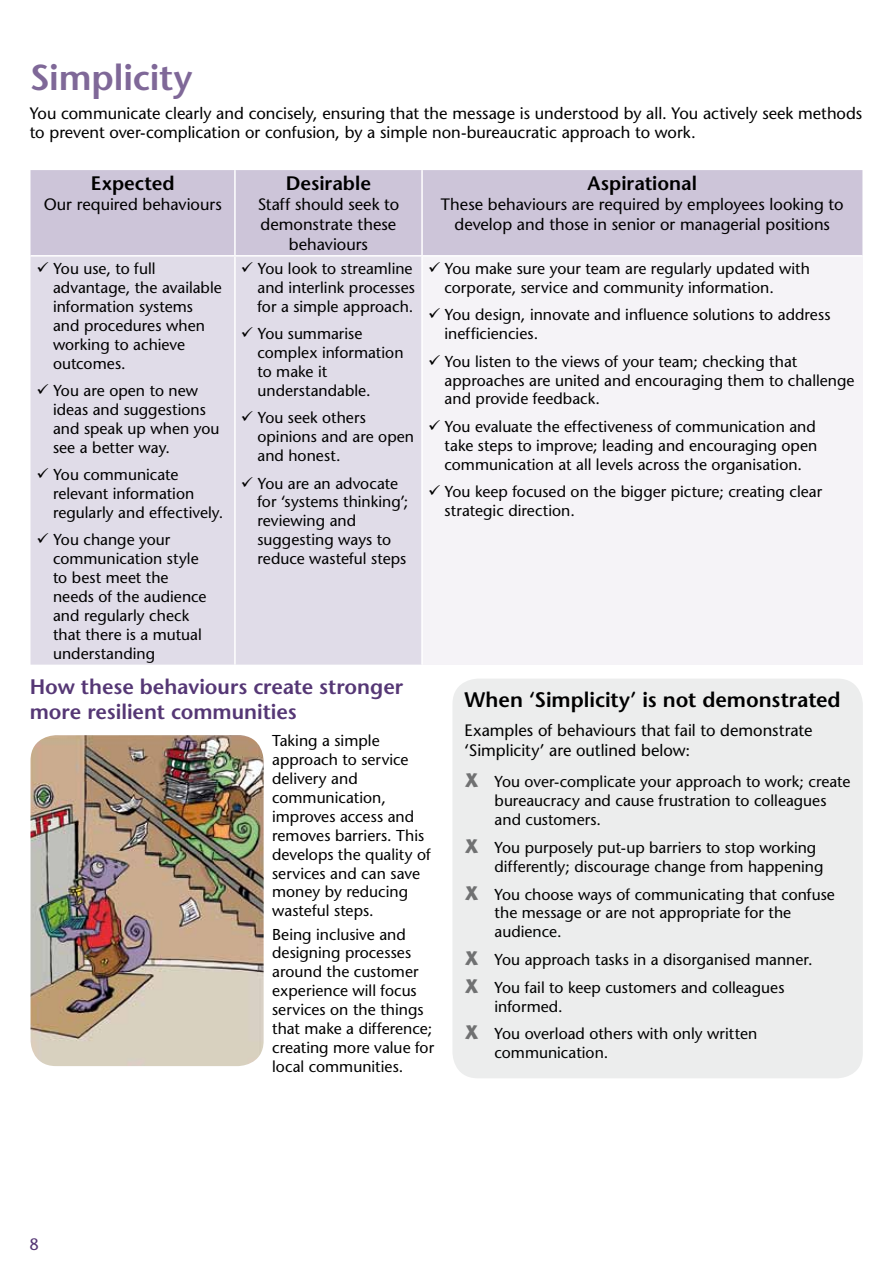
<style>
.page{position:relative;width:893px;height:1263px;background:#fff}
.page>*{position:absolute;margin:0;border:0;box-sizing:border-box;transform-origin:0 0}
.t1{font:600 36px "Stone Sans Std";letter-spacing:-.005em;color:#7f6898}
.t2{font:600 21px/25.2px "Stone Sans Std";letter-spacing:-.005em;color:#553775}
.t3{font:600 21px "Stone Sans Std";color:#000}
.t4{font:600 19.5px "Stone Sans Std";color:#000}
.t5{font:500 16.5px/19.8px "Stone Sans Std";color:#000;text-align:center}
.t6{font:500 16.5px "Stone Sans Std";color:#553775}
.t7{font:500 15.75px/18.9px "Stone Sans Std";color:#000}
.s1{font-weight:700;font-size:19.5px;color:#707172}
</style>
<div class="page">
<div style="left:452px;top:679px;width:411px;height:399px;background:#eceded;border-radius:26px"></div>
<div style="left:31px;top:170px;width:831px;height:85px;background:#cdc5d9"></div>
<div style="left:31px;top:257px;width:390px;height:408px;background:#e0dce8"></div>
<div style="left:422px;top:256px;width:440px;height:409px;background:#f5f3f7"></div>
<hr style="left:234px;top:170px;width:2px;height:85px;background:#fff">
<hr style="left:421px;top:170px;width:2px;height:85px;background:#fff">
<hr style="left:234px;top:257px;width:2px;height:408px;background:#fff">
<hr style="left:422px;top:255px;width:440px;height:2px;background:#fff">
<hr style="left:421px;top:257px;width:2px;height:408px;background:#fff">
<img style="left:31px;top:735px;width:233px;height:331px">
<h1 class="t1" style="left:30px;top:56px;width:164px">Simplicity</h1>
<p class="t5" style="left:30px;top:103px;width:834px;text-align:left">You communicate clearly and concisely, ensuring that the message is understood by all. You actively seek methods to prevent over-complication or confusion, by a simple non-bureaucratic approach to work.</p>
<p class="t4" style="left:91px;top:172px;width:85px">Expected</p>
<p class="t5" style="left:44px;top:195px;width:180px">Our required behaviours</p>
<p class="t7" style="left:53px;top:259px;width:170px;text-indent:-17px">✓ You use, to full advantage, the available information systems and procedures when working to achieve outcomes.</p>
<p class="t7" style="left:53px;top:381px;width:168px;text-indent:-17px">✓ You are open to new ideas and suggestions and speak up when you see a better way.</p>
<p class="t7" style="left:53px;top:465px;width:172px;text-indent:-17px">✓ You communicate relevant information regularly and effectively.</p>
<p class="t7" style="left:53px;top:530px;width:155px;text-indent:-17px">✓ You change your communication style to best meet the needs of the audience and regularly check that there is a mutual understanding</p>
<p class="t4" style="left:286px;top:172px;width:87px">Desirable</p>
<p class="t5" style="left:258px;top:195px;width:143px">Staff should seek to demonstrate these behaviours</p>
<p class="t7" style="left:257px;top:259px;width:159px;text-indent:-17px">✓ You look to streamline and interlink processes for a simple approach.</p>
<p class="t7" style="left:257px;top:324px;width:148px;text-indent:-17px">✓ You summarise complex information to make it understandable.</p>
<p class="t7" style="left:257px;top:408px;width:158px;text-indent:-17px">✓ You seek others opinions and are open and honest.</p>
<p class="t7" style="left:257px;top:474px;width:153px;text-indent:-17px">✓ You are an advocate for ‘systems thinking’; reviewing and suggesting ways to reduce wasteful steps</p>
<p class="t4" style="left:588px;top:172px;width:111px">Aspirational</p>
<p class="t5" style="left:441px;top:195px;width:404px">These behaviours are required by employees looking to develop and those in senior or managerial positions</p>
<p class="t7" style="left:445px;top:259px;width:367px;text-indent:-17px">✓ You make sure your team are regularly updated with corporate, service and community information.</p>
<p class="t7" style="left:445px;top:305px;width:387px;text-indent:-17px">✓ You design, innovate and influence solutions to address inefficiencies.</p>
<p class="t7" style="left:445px;top:352px;width:412px;text-indent:-17px">✓ You listen to the views of your team; checking that approaches are united and encouraging them to challenge and provide feedback.</p>
<p class="t7" style="left:445px;top:417px;width:374px;text-align:justify;text-indent:-17px">✓ You evaluate the effectiveness of communication and take steps to improve; leading and encouraging open communication at all levels across the organisation.</p>
<p class="t7" style="left:445px;top:482px;width:379px;text-indent:-17px">✓ You keep focused on the bigger picture; creating clear strategic direction.</p>
<h2 class="t2" style="left:30px;top:674px;width:375px">How these behaviours create stronger more resilient communities</h2>
<p class="t7" style="left:272px;top:731px;width:160px">Taking a simple approach to service delivery and communication, improves access and removes barriers. This develops the quality of services and can save money by reducing wasteful steps.</p>
<p class="t7" style="left:272px;top:925px;width:164px">Being inclusive and designing processes around the customer experience will focus services on the things that make a difference; creating more value for local communities.</p>
<h2 class="t3" style="left:465px;top:687px;width:378px">When ‘Simplicity’ is not demonstrated</h2>
<p class="t5" style="left:465px;top:720px;width:349px;text-align:left">Examples of behaviours that fail to demonstrate ‘Simplicity’ are outlined below:</p>
<p class="t7" style="left:495px;top:772px;width:357px;text-indent:-30px"><span class="s1">X</span> You over-complicate your approach to work; create bureaucracy and cause frustration to colleagues and customers.</p>
<p class="t7" style="left:495px;top:838px;width:330px;text-indent:-30px"><span class="s1">X</span> You purposely put-up barriers to stop working differently; discourage change from happening</p>
<p class="t7" style="left:495px;top:884px;width:342px;text-indent:-30px"><span class="s1">X</span> You choose ways of communicating that confuse the message or are not appropriate for the audience.</p>
<p class="t7" style="left:465px;top:946px;width:349px;line-height:27.6px"><span class="s1">X</span> You approach tasks in a disorganised manner.<br><span class="s1">X</span> You fail to keep customers and colleagues</p>
<p class="t7" style="left:465px;top:992px;width:294px;line-height:27.6px;text-indent:30px">informed.<br><span class="s1">X</span> You overload others with only written</p>
<p class="t7" style="left:495px;top:1043px;width:115px">communication.</p>
<p class="t6" style="left:29px;top:1235px;width:11px">8</p>
</div>
